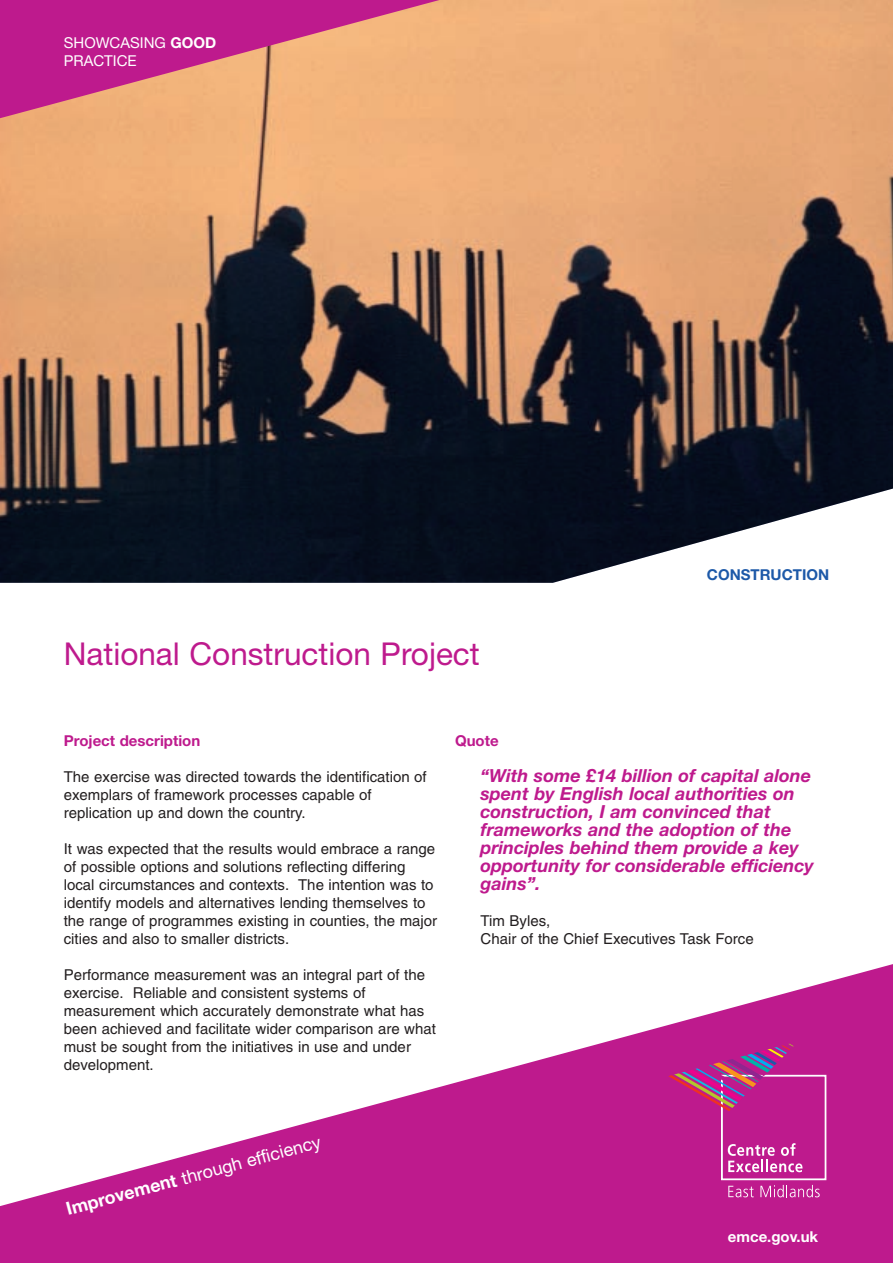
<style>
.page{position:relative;width:893px;height:1263px;background:#fff}
.page>*{position:absolute;margin:0;border:0;box-sizing:border-box;transform-origin:0 0}
.t1{font:31.5px "Helvetica Neue";color:#be1a8d}
.t2{font:italic 700 18px/18px "Helvetica Neue";color:#be1a8d}
.t3{font:18px "Helvetica Neue";color:#fff}
.t4{font:15px/18px "Helvetica";color:#231f20}
.t5{font:700 15px "Helvetica Neue";color:#be1a8d}
.t6{font:15px/18px "Helvetica Neue";color:#fff}
.t7{font:700 15px "Helvetica Neue";color:#1d59a8}
.t8{font:700 15px "Helvetica Neue";color:#fff}
.s1{font-weight:700}
</style>
<div class="page">
<img style="left:0;top:0;width:893px;height:583px">
<svg style="left:0;top:964px;width:893px;height:299px;fill:#be1a8d"></svg>
<svg style="left:0;top:0;width:487px;height:122px;fill:#efaf7e"></svg>
<svg style="left:667px;top:1041px;width:159px;height:156px"></svg>
<p class="t6" style="left:64px;top:35px;width:154px">SHOWCASING <span class="s1">GOOD<br></span>PRACTICE</p>
<h1 class="t1" style="left:64px;top:643px;width:417px">National Construction Project</h1>
<p class="t7" style="left:707px;top:565px;width:124px">CONSTRUCTION</p>
<p class="t5" style="left:64px;top:732px;width:138px">Project description</p>
<p class="t4" style="left:64px;top:769px;width:364px">The exercise was directed towards the identification of exemplars of framework processes capable of replication up and down the country.</p>
<p class="t4" style="left:64px;top:841px;width:375px">It was expected that the results would embrace a range of possible options and solutions reflecting differing local circumstances and contexts. The intention was to identify models and alternatives lending themselves to the range of programmes existing in counties, the major cities and also to smaller districts.</p>
<p class="t4" style="left:64px;top:967px;width:374px">Performance measurement was an integral part of the exercise. Reliable and consistent systems of measurement which accurately demonstrate what has been achieved and facilitate wider comparison are what must be sought from the initiatives in use and under development.</p>
<p class="t5" style="left:455px;top:732px;width:45px">Quote</p>
<p class="t2" style="left:480px;top:766px;width:335px">“With some £14 billion of capital alone spent by English local authorities on construction, I am convinced that frameworks and the adoption of the principles behind them provide a key opportunity for considerable efficiency gains”.</p>
<p class="t4" style="left:480px;top:913px;width:275px">Tim Byles,<br>Chair of the Chief Executives Task Force</p>
<p class="t3" style="left:65px;top:1203px;width:264px;rotate:-15deg"><span class="s1">Improvement</span> through efficiency</p>
<p class="t8" style="left:728px;top:1227px;width:92px">emce.gov.uk</p>
</div>
